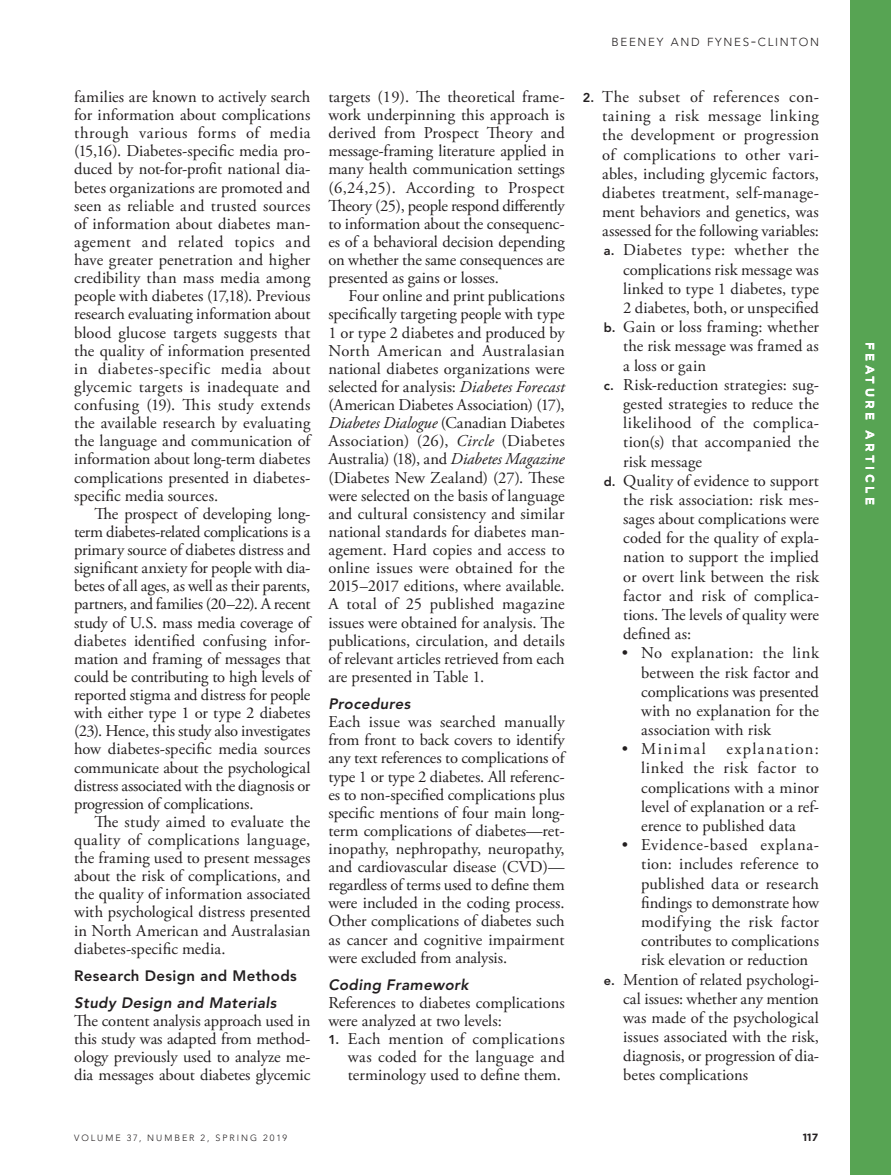
<style>
.page{position:relative;width:891px;height:1175px;background:#fff}
.page>*{position:absolute;margin:0;border:0;box-sizing:border-box;transform-origin:0 0}
.BODY_-_2nd_PARA{font:16.5px/18.1px "Adobe Garamond Pro";letter-spacing:.005em;color:#231f20;text-align:justify}
.BODY_-_1st_PARA{font:16.5px/18.1px "Adobe Garamond Pro";letter-spacing:-.005em;color:#231f20;text-align:justify}
.H2_-_BOLD_ITALIC{font:italic 800 15px "Avenir LT Std";letter-spacing:.025em;color:#231f20}
.H1_-_BOLD{font:800 15px "Avenir LT Std";letter-spacing:.025em;color:#231f20}
.t1{font:700 12px "Gotham";letter-spacing:.28em;color:#fff}
.t2{font:300 11.55px "Avenir LT Std";letter-spacing:.145em;color:#231f20}
.t3{font:700 10.5px "Gotham";color:#231f20}
.t4{font:300 9px "Avenir LT Std";letter-spacing:.215em;color:#231f20}
.s1{font-size:16.5px}
.s2{font-style:italic}
.s3{font-family:"Avenir LT Std";font-weight:800;font-size:12.75px}
</style>
<div class="page">
<div style="left:850px;top:0;width:41px;height:1174px;background:#57a453"></div>
<p class="t2" style="left:612px;top:35px;width:209px">BEENEY AND FYNES<span class="s1">-</span>CLINTON</p>
<p class="BODY_-_2nd_PARA" style="left:74px;top:88px;width:238px">families are known to actively search for information about complications through various forms of media (15,16). Diabetes-specific media pro&shy;duced by not-for-profit national dia&shy;betes organizations are promoted and seen as reliable and trusted sources of information about diabetes man&shy;agement and related topics and have greater penetration and higher credibility than mass media among people with diabetes (17,18). Previous research evaluating information about blood glucose targets suggests that the quality of information presented in diabetes-specific media about glycemic targets is inadequate and confusing (19). This study extends the available research by evaluating the language and communication of information about long-term diabetes complications presented in diabetes&shy;specific media sources.</p>
<p class="BODY_-_2nd_PARA" style="left:74px;top:505px;width:238px;text-indent:20px">The prospect of developing long&shy;term diabetes-related complications is a primary source of diabetes distress and significant anxiety for people with dia&shy;betes of all ages, as well as their parents, partners, and families (20–22). A recent study of U.S. mass media coverage of diabetes identified confusing infor&shy;mation and framing of messages that could be contributing to high levels of reported stigma and distress for people with either type 1 or type 2 diabetes (23). Hence, this study also investigates how diabetes-specific media sources communicate about the psychological distress associated with the diagnosis or progression of complications.</p>
<p class="BODY_-_2nd_PARA" style="left:74px;top:813px;width:238px;text-indent:20px">The study aimed to evaluate the quality of complications language, the framing used to present messages about the risk of complications, and the quality of information associated with psychological distress presented in North American and Australasian diabetes-specific media.</p>
<p class="H1_-_BOLD" style="left:74px;top:966px;width:224px">Research Design and Methods</p>
<p class="H2_-_BOLD_ITALIC" style="left:74px;top:993px;width:204px">Study Design and Materials</p>
<p class="BODY_-_1st_PARA" style="left:74px;top:1012px;width:238px">The content analysis approach used in this study was adapted from method&shy;ology previously used to analyze me&shy;dia messages about diabetes glycemic</p>
<p class="BODY_-_1st_PARA" style="left:328px;top:88px;width:238px">targets (19). The theoretical frame&shy;work underpinning this approach is derived from Prospect Theory and message-framing literature applied in many health communication settings (6,24,25). According to Prospect Theory (25), people respond differently to information about the consequenc&shy;es of a behavioral decision depending on whether the same consequences are presented as gains or losses.</p>
<p class="BODY_-_2nd_PARA" style="left:328px;top:287px;width:238px;text-indent:20px">Four online and print publications specifically targeting people with type 1 or type 2 diabetes and produced by North American and Australasian national diabetes organizations were selected for analysis: <span class="s2">Diabetes Forecast </span>(American Diabetes Association) (17), <span class="s2">Diabetes Dialogue</span> (Canadian Diabetes Association) (26), <span class="s2">Circle</span> (Diabetes Australia) (18), and <span class="s2">Diabetes Magazine </span>(Diabetes New Zealand) (27). These were selected on the basis of language and cultural consistency and similar national standards for diabetes man&shy;agement. Hard copies and access to online issues were obtained for the 2015–2017 editions, where available.<br>A total of 25 published magazine issues were obtained for analysis. The publications, circulation, and details of relevant articles retrieved from each are presented in Table 1.</p>
<p class="H2_-_BOLD_ITALIC" style="left:328px;top:695px;width:83px">Procedures</p>
<p class="BODY_-_1st_PARA" style="left:328px;top:713px;width:238px">Each issue was searched manually from front to back covers to identify any text references to complications of type 1 or type 2 diabetes. All referenc&shy;es to non-specified complications plus specific mentions of four main long&shy;term complications of diabetes—ret&shy;inopathy, nephropathy, neuropathy, and cardiovascular disease (CVD)— regardless of terms used to define them were included in the coding process.<br>Other complications of diabetes such as cancer and cognitive impairment were excluded from analysis.</p>
<p class="H2_-_BOLD_ITALIC" style="left:328px;top:975px;width:142px">Coding Framework</p>
<p class="BODY_-_1st_PARA" style="left:328px;top:994px;width:238px">References to diabetes complications were analyzed at two levels:</p>
<p class="BODY_-_2nd_PARA" style="left:348px;top:1030px;width:218px;text-indent:-20px"><span class="s3">1.</span> Each mention of complications was coded for the language and terminology used to define them.</p>
<p class="BODY_-_2nd_PARA" style="left:602px;top:88px;width:218px;line-height:19.2px;text-indent:-20px"><span class="s3">2.</span> The subset of references con&shy;taining a risk message linking the development or progression of complications to other vari&shy;ables, including glycemic factors, diabetes treatment, self-manage&shy;ment behaviors and genetics, was assessed for the following variables:</p>
<p class="BODY_-_2nd_PARA" style="left:623px;top:241px;width:197px;line-height:19.2px;text-indent:-20px"><span class="s3">a.</span> Diabetes type: whether the complications risk message was linked to type 1 diabetes, type 2 diabetes, both, or unspecified</p>
<p class="BODY_-_2nd_PARA" style="left:623px;top:318px;width:197px;line-height:19.2px;text-indent:-20px"><span class="s3">b.</span> Gain or loss framing: whether the risk message was framed as a loss or gain</p>
<p class="BODY_-_2nd_PARA" style="left:623px;top:375px;width:197px;line-height:19.2px;text-indent:-20px"><span class="s3">c.</span> Risk-reduction strategies: sug&shy;gested strategies to reduce the likelihood of the complica&shy;tion(s) that accompanied the risk message</p>
<p class="BODY_-_2nd_PARA" style="left:623px;top:471px;width:197px;line-height:19.2px;text-indent:-20px"><span class="s3">d.</span> Quality of evidence to support the risk association: risk mes&shy;sages about complications were coded for the quality of expla&shy;nation to support the implied or overt link between the risk factor and risk of complica&shy;tions. The levels of quality were defined as:</p>
<p class="BODY_-_2nd_PARA" style="left:641px;top:644px;width:179px;line-height:19.2px;text-indent:-20px">• No explanation: the link between the risk factor and complications was presented with no explanation for the association with risk</p>
<p class="BODY_-_2nd_PARA" style="left:641px;top:740px;width:179px;line-height:19.2px;text-indent:-20px">• Minimal explanation: linked the risk factor to complications with a minor level of explanation or a ref&shy;erence to published data</p>
<p class="BODY_-_2nd_PARA" style="left:641px;top:836px;width:179px;line-height:19.2px;text-indent:-20px">• Evidence-based explana&shy;tion: includes reference to published data or research findings to demonstrate how modifying the risk factor contributes to complications risk elevation or reduction</p>
<p class="BODY_-_2nd_PARA" style="left:623px;top:970px;width:197px;line-height:19.2px;text-indent:-20px"><span class="s3">e.</span> Mention of related psychologi&shy;cal issues: whether any mention was made of the psychological issues associated with the risk, diagnosis, or progression of dia&shy;betes complications</p>
<p class="t4" style="left:74px;top:1132px;width:215px">VOLUME 37, NUMBER 2, SPRING 2019</p>
<p class="t3" style="left:803px;top:1130px;width:17px">117</p>
<p class="t1" style="left:878px;top:342px;width:164px;rotate:90deg">FEATURE ARTICLE</p>
</div>
